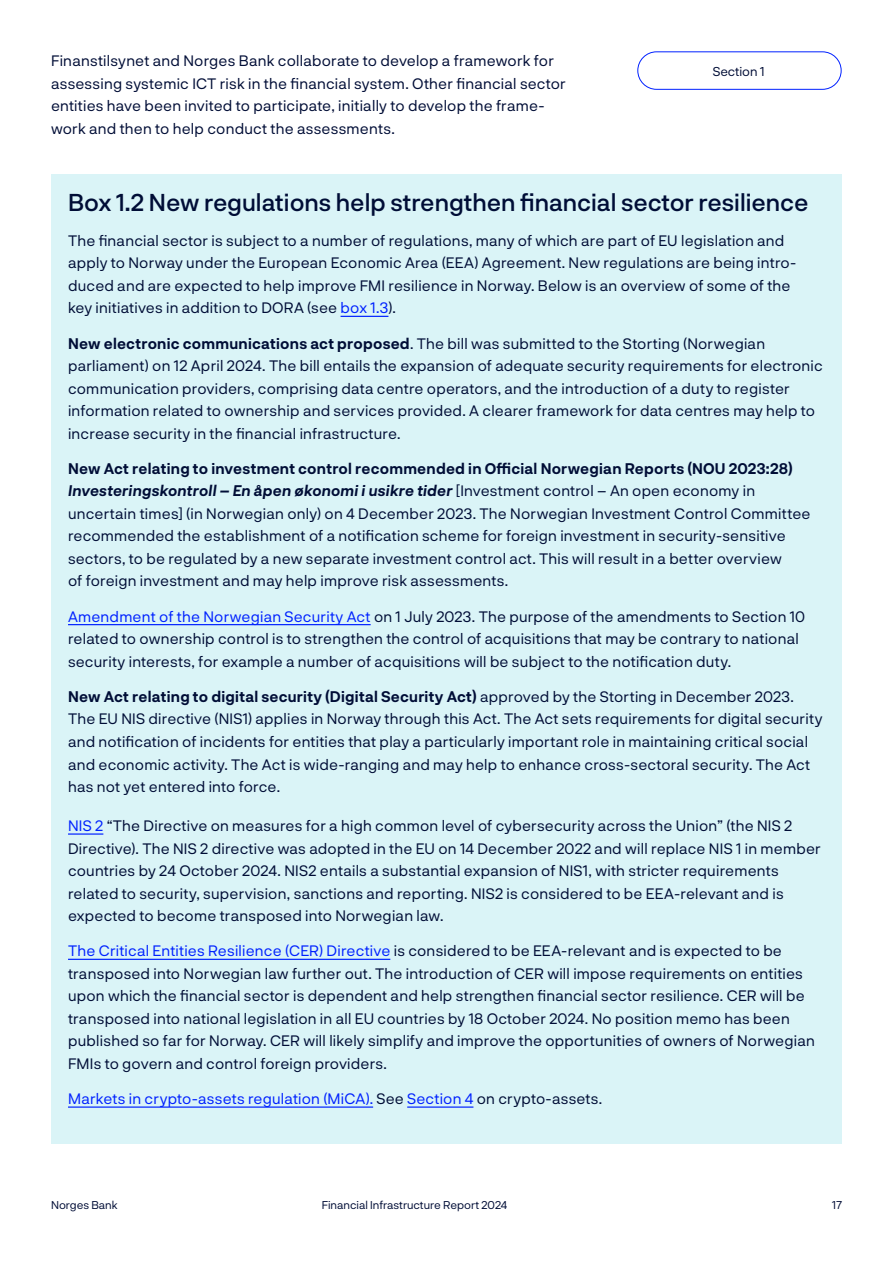
<style>
.page{position:relative;width:893px;height:1263px;background:#fff}
.page>*{position:absolute;margin:0;border:0;box-sizing:border-box;transform-origin:0 0}
.Tittel2_noTOC{font:500 24px "Norges Bank";color:#000d36}
.Brtekst{font:15px/22.5px "Norges Bank";letter-spacing:.015em;color:#000d36}
.Brtekst-2{font:15px "Norges Bank";letter-spacing:.015em;color:#0021ff}
.t1{font:12.75px "Norges Bank";color:#000d36}
.t2{font:11.25px "Norges Bank";color:#000d36}
.s1{color:#0021ff}
.s2{font-weight:700}
.s3{font-weight:700;font-style:italic}
.s4{color:#000d36}
</style>
<div class="page">
<div style="left:637px;top:51px;width:204px;height:39px;border:1px solid #0021ff;border-radius:19px"></div>
<div style="left:51px;top:174px;width:791px;height:970px;background:#daf4f7"></div>
<hr style="left:341px;top:316px;width:47px;height:1px;background:#0021ff">
<hr style="left:68px;top:624px;width:303px;height:1px;background:#0021ff">
<hr style="left:68px;top:833px;width:35px;height:2px;background:#0021ff">
<hr style="left:68px;top:959px;width:322px;height:1px;background:#0021ff">
<hr style="left:68px;top:1106px;width:305px;height:2px;background:#0021ff">
<hr style="left:407px;top:1106px;width:66px;height:2px;background:#0021ff">
<p class="Brtekst" style="left:51px;top:49px;width:516px">Finanstilsynet and Norges Bank collaborate to develop a framework for assessing systemic ICT risk in the financial system. Other financial sector entities have been invited to participate, initially to develop the frame&shy;work and then to help conduct the assessments.</p>
<p class="t1" style="left:713px;top:62px;width:53px">Section 1</p>
<h2 class="Tittel2_noTOC" style="left:68px;top:185px;width:742px">Box 1.2 New regulations help strengthen financial sector resilience</h2>
<p class="Brtekst" style="left:68px;top:229px;width:730px">The financial sector is subject to a number of regulations, many of which are part of EU legislation and apply to Norway under the European Economic Area (EEA) Agreement. New regulations are being intro&shy;duced and are expected to help improve FMI resilience in Norway. Below is an overview of some of the key initiatives in addition to DORA (see <span class="s1">box 1.3</span>).</p>
<p class="Brtekst" style="left:68px;top:331px;width:756px"><span class="s2">New electronic communications act proposed</span>. The bill was submitted to the Storting (Norwegian parliament) on 12 April 2024. The bill entails the expansion of adequate security requirements for electronic communication providers, comprising data centre operators, and the introduction of a duty to register information related to ownership and services provided. A clearer framework for data centres may help to increase security in the financial infrastructure.</p>
<p class="Brtekst" style="left:68px;top:457px;width:744px"><span class="s2">New Act relating to investment control recommended in Official Norwegian Reports (NOU 2023:28)<br></span><span class="s3">Investeringskontroll – En åpen økonomi i usikre tider</span> [Investment control – An open economy in uncertain times] (in Norwegian only) on 4 December 2023. The Norwegian Investment Control Committee recommended the establishment of a notification scheme for foreign investment in security-sensitive sectors, to be regulated by a new separate investment control act. This will result in a better overview<br>of foreign investment and may help improve risk assessments.</p>
<p class="Brtekst" style="left:68px;top:604px;width:739px"><span class="s1">Amendment of the Norwegian Security Act</span> on 1 July 2023. The purpose of the amendments to Section 10 related to ownership control is to strengthen the control of acquisitions that may be contrary to national security interests, for example a number of acquisitions will be subject to the notification duty.</p>
<p class="Brtekst" style="left:68px;top:685px;width:756px"><span class="s2">New Act relating to digital security (Digital Security Act)</span> approved by the Storting in December 2023.<br>The EU NIS directive (NIS1) applies in Norway through this Act. The Act sets requirements for digital security and notification of incidents for entities that play a particularly important role in maintaining critical social and economic activity. The Act is wide-ranging and may help to enhance cross-sectoral security. The Act has not yet entered into force.</p>
<p class="Brtekst" style="left:68px;top:814px;width:754px"><span class="s1">NIS 2</span> “The Directive on measures for a high common level of cybersecurity across the Union” (the NIS 2<br>Directive). The NIS 2 directive was adopted in the EU on 14 December 2022 and will replace NIS 1 in member countries by 24 October 2024. NIS2 entails a substantial expansion of NIS1, with stricter requirements related to security, supervision, sanctions and reporting. NIS2 is considered to be EEA-relevant and is expected to become transposed into Norwegian law.</p>
<p class="Brtekst" style="left:68px;top:939px;width:748px"><span class="s1">The Critical Entities Resilience (CER) Directive</span> is considered to be EEA-relevant and is expected to be transposed into Norwegian law further out. The introduction of CER will impose requirements on entities upon which the financial sector is dependent and help strengthen financial sector resilience. CER will be transposed into national legislation in all EU countries by 18 October 2024. No position memo has been published so far for Norway. CER will likely simplify and improve the opportunities of owners of Norwegian FMIs to govern and control foreign providers.</p>
<p class="Brtekst-2" style="left:68px;top:1088px;width:536px">Markets in crypto-assets regulation (MiCA). <span class="s4">See</span> Section 4 <span class="s4">on crypto-assets.</span></p>
<p class="t2" style="left:51px;top:1197px;width:68px">Norges Bank</p>
<p class="t2" style="left:322px;top:1197px;width:187px">Financial Infrastructure Report 2024</p>
<p class="t2" style="left:832px;top:1197px;width:11px">17</p>
</div>
